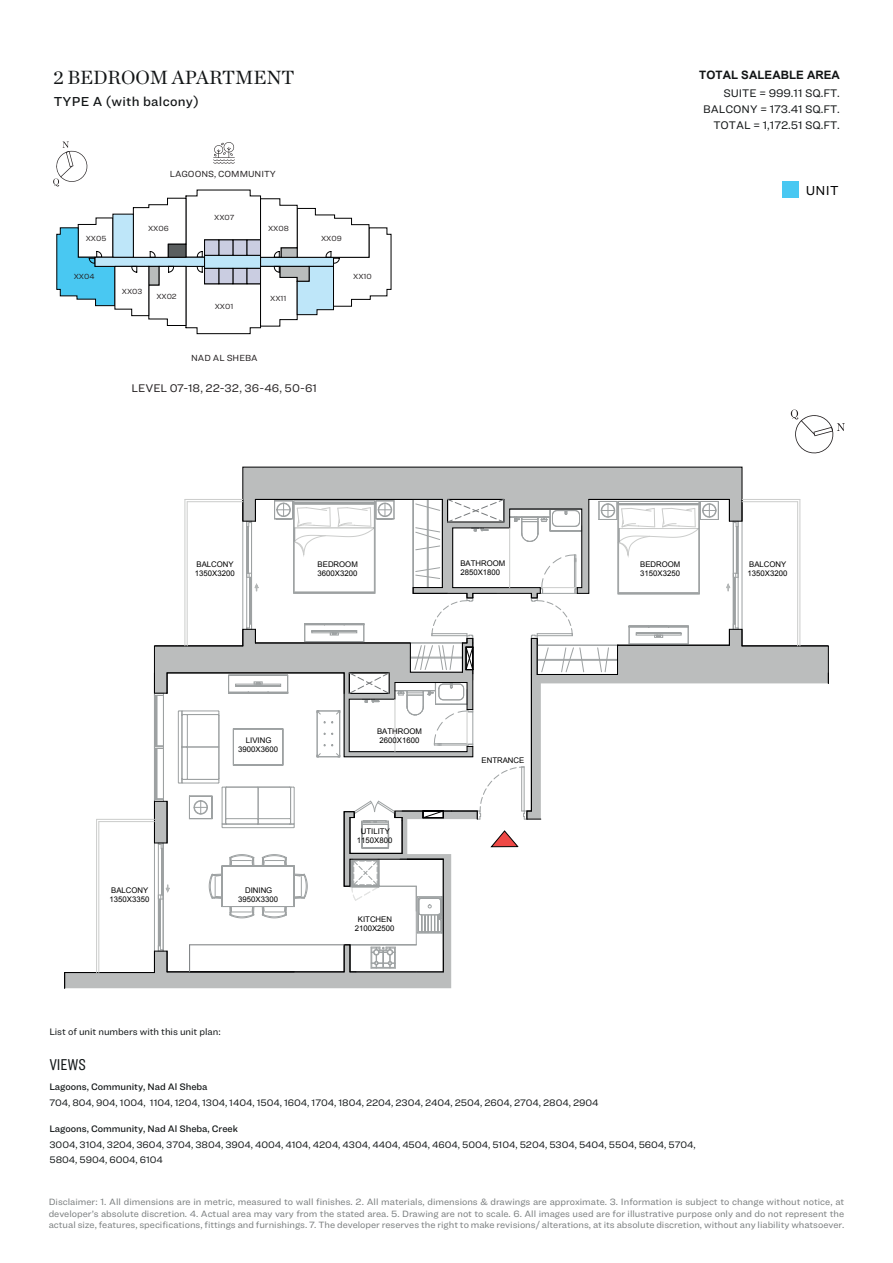
<style>
.page{position:relative;width:893px;height:1263px;background:#fff}
.page>*{position:absolute;margin:0;border:0;box-sizing:border-box;transform-origin:0 0}
.t1{font:19.5px "Chronicle Deck";color:#121516}
.t2{font:16.35px "Ringside Compressed";letter-spacing:-.005em;color:#111516}
.t3{font:500 13.5px "Ringside";letter-spacing:.02em;color:#121516}
.t4{font:13.5px "Ringside";color:#000001}
.t5{font:11.55px "Ringside";color:#231f20}
.t6{font:700 11.55px "Arial";color:#121516}
.t7{font:11.4px/15.9px "Ringside";letter-spacing:-.005em;color:#121516;text-align:right}
.t8{font:9.75px/14.7px "Ringside";letter-spacing:-.005em;color:#111516}
.t9{font:500 9.75px "Ringside";letter-spacing:-.005em;color:#111516}
.t10{font:9.45px/11.4px "Ringside";color:#7a7e7f;text-align:justify}
.t11{font:9.15px "Ringside";color:#231f20}
.t12{font:7.8px/8.7px "Arial";color:#000001}
.t13{font:7.65px "Ringside";color:#231f20}
</style>
<div class="page">
<div style="left:782px;top:182px;width:17px;height:16px;background:#49c8f2"></div>
<svg style="left:53px;top:141px;width:338px;height:193px"></svg>
<svg style="left:791px;top:409px;width:54px;height:45px"></svg>
<hr style="left:742px;top:521px;width:1px;height:108px;background:#9da1a2">
<hr style="left:738px;top:521px;width:1px;height:108px;background:#9da1a2">
<svg style="left:729px;top:624px;width:14px;height:5px"></svg>
<hr style="left:735px;top:577px;width:1px;height:47px;background:#9da1a2">
<hr style="left:733px;top:521px;width:1px;height:108px;background:#9da1a2">
<svg style="left:629px;top:626px;width:60px;height:3px"></svg>
<svg style="left:584px;top:629px;width:245px;height:55px"></svg>
<svg style="left:242px;top:467px;width:500px;height:131px"></svg>
<svg style="left:64px;top:811px;width:380px;height:177px"></svg>
<svg style="left:726px;top:499px;width:17px;height:92px"></svg>
<hr style="left:97px;top:819px;width:57px;height:1px;background:#cbcccb">
<hr style="left:96px;top:819px;width:1px;height:153px;background:#cbcccb">
<hr style="left:99px;top:821px;width:1px;height:151px;background:#cbcccb">
<hr style="left:99px;top:821px;width:55px;height:1px;background:#cbcccb">
<hr style="left:742px;top:501px;width:56px;height:1px;background:#cbcccb">
<hr style="left:797px;top:502px;width:1px;height:144px;background:#cbcccb">
<hr style="left:800px;top:499px;width:1px;height:147px;background:#cbcccb">
<hr style="left:742px;top:499px;width:58px;height:1px;background:#cbcccb">
<svg style="left:154px;top:499px;width:430px;height:473px"></svg>
<h1 class="t1" style="left:53px;top:62px;width:243px">2 BEDROOM APARTMENT</h1>
<h3 class="t3" style="left:54px;top:92px;width:146px">TYPE A (with balcony)</h3>
<p class="t13" style="left:86px;top:233px;width:22px">XX05</p>
<p class="t13" style="left:74px;top:271px;width:22px">XX04</p>
<p class="t11" style="left:170px;top:167px;width:108px">LAGOONS, COMMUNITY</p>
<p class="t13" style="left:148px;top:223px;width:22px">XX06</p>
<p class="t13" style="left:122px;top:286px;width:22px">XX03</p>
<p class="t13" style="left:156px;top:291px;width:22px">XX02</p>
<p class="t13" style="left:214px;top:212px;width:21px">XX07</p>
<p class="t13" style="left:215px;top:301px;width:20px">XX01</p>
<p class="t13" style="left:268px;top:223px;width:22px">XX08</p>
<p class="t13" style="left:270px;top:293px;width:18px">XX11</p>
<p class="t13" style="left:321px;top:233px;width:22px">XX09</p>
<p class="t13" style="left:353px;top:271px;width:20px">XX10</p>
<p class="t11" style="left:191px;top:352px;width:68px">NAD AL SHEBA</p>
<p class="t5" style="left:132px;top:380px;width:187px">LEVEL 07-18, 22-32, 36-46, 50-61</p>
<p class="t12" style="left:195px;top:560px;width:41px">BALCONY<br>1350X3200</p>
<p class="t12" style="left:318px;top:560px;width:42px">BEDROOM<br>3600X3200</p>
<p class="t12" style="left:460px;top:559px;width:46px">BATHROOM<br>2850X1800</p>
<p class="t12" style="left:238px;top:736px;width:41px;text-align:center">LIVING<br>3900X3600</p>
<p class="t12" style="left:110px;top:886px;width:41px">BALCONY<br>1350X3350</p>
<p class="t12" style="left:238px;top:886px;width:41px;text-align:center">DINING<br>3950X3300</p>
<p class="t8" style="left:49px;top:1024px;width:173px">List of unit numbers with this unit plan:</p>
<h2 class="t2" style="left:49px;top:1053px;width:38px">VIEWS</h2>
<p class="t12" style="left:377px;top:727px;width:46px;text-align:center">BATHROOM<br>2600X1600</p>
<p class="t12" style="left:357px;top:827px;width:37px;text-align:center">UTILITY<br>1150X800</p>
<p class="t12" style="left:355px;top:915px;width:41px;text-align:center">KITCHEN<br>2100X2500</p>
<p class="t12" style="left:482px;top:756px;width:44px">ENTRANCE</p>
<p class="t6" style="left:699px;top:67px;width:142px">TOTAL SALEABLE AREA</p>
<p class="t7" style="left:703px;top:85px;width:138px">SUITE = 999.11 SQ.FT.<br>BALCONY = 173.41 SQ.FT.<br>TOTAL = 1,172.51 SQ.FT.</p>
<h3 class="t4" style="left:806px;top:180px;width:34px">UNIT</h3>
<p class="t12" style="left:640px;top:560px;width:42px">BEDROOM<br>3150X3250</p>
<p class="t12" style="left:747px;top:560px;width:41px">BALCONY<br>1350X3200</p>
<p class="t9" style="left:49px;top:1080px;width:160px">Lagoons, Community, Nad Al Sheba</p>
<p class="t8" style="left:49px;top:1095px;width:550px">704, 804, 904, 1004, 1104, 1204, 1304, 1404, 1504, 1604, 1704, 1804, 2204, 2304, 2404, 2504, 2604, 2704, 2804, 2904</p>
<p class="t9" style="left:49px;top:1122px;width:190px">Lagoons, Community, Nad Al Sheba, Creek</p>
<p class="t8" style="left:49px;top:1137px;width:648px">3004, 3104, 3204, 3604, 3704, 3804, 3904, 4004, 4104, 4204, 4304, 4404, 4504, 4604, 5004, 5104, 5204, 5304, 5404, 5504, 5604, 5704,<br>5804, 5904, 6004, 6104</p>
<p class="t10" style="left:49px;top:1196px;width:797px">Disclaimer: 1. All dimensions are in metric, measured to wall finishes. 2. All materials, dimensions &amp; drawings are approximate. 3. Information is subject to change without notice, at developer’s absolute discretion. 4. Actual area may vary from the stated area. 5. Drawing are not to scale. 6. All images used are for illustrative purpose only and do not represent the actual size, features, specifications, fittings and furnishings. 7. The developer reserves the right to make revisions/ alterations, at its absolute discretion, without any liability whatsoever.</p>
</div>
